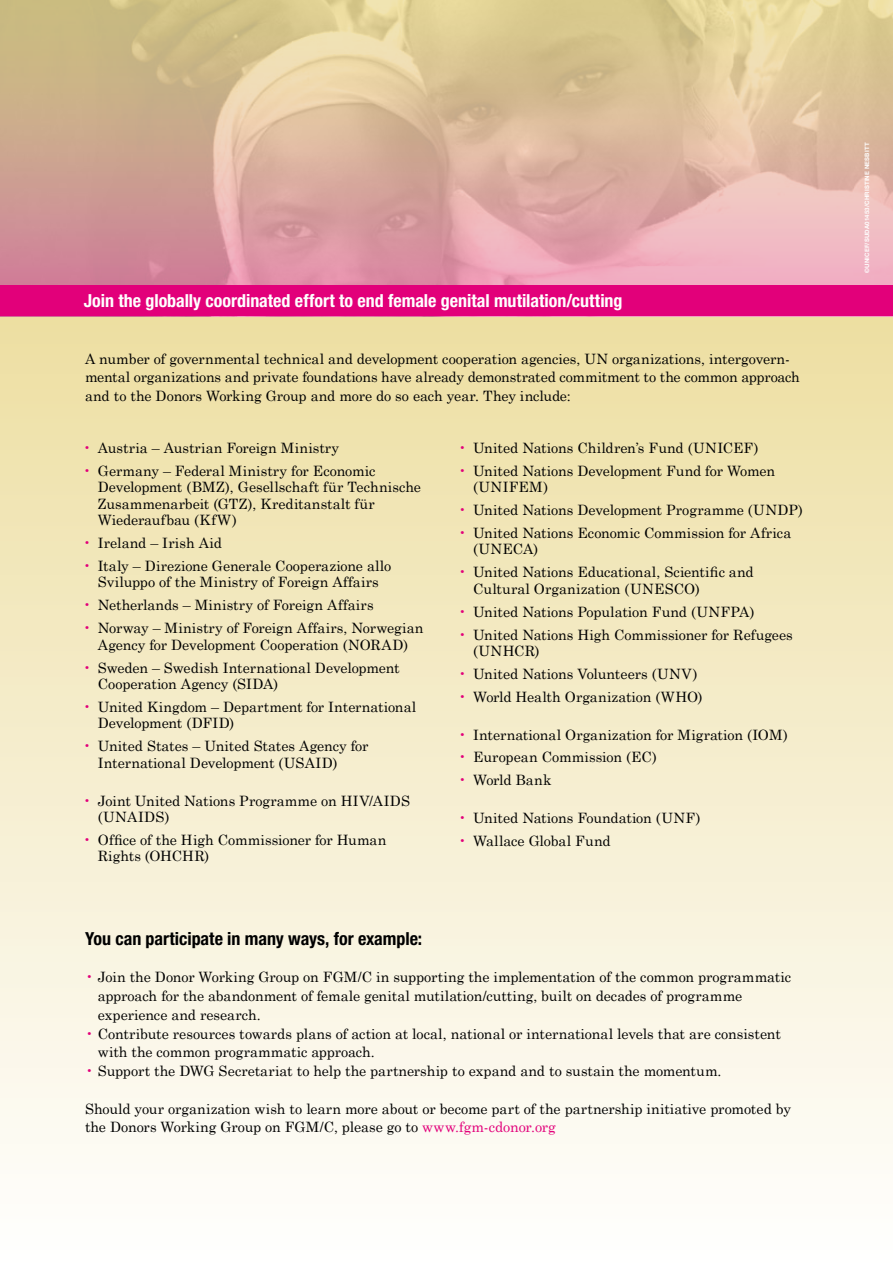
<style>
.page{position:relative;width:893px;height:1263px;background:#fff}
.page>*{position:absolute;margin:0;border:0;box-sizing:border-box;transform-origin:0 0}
.t1{font:700 condensed 18px "Helvetica Neue LT Std";color:#fff}
.t2{font:700 condensed 18px "Helvetica Neue LT Std";letter-spacing:-.005em;color:#000}
.t3{font:14.25px/18.8px "Century Schoolbook";letter-spacing:-.005em;color:#000}
.t4{font:700 6px "Helvetica Neue";letter-spacing:.025em;color:#fff}
.s1{color:#e2007a}
</style>
<div class="page">
<div style="left:0;top:309px;width:893px;height:954px;background:linear-gradient(to bottom,#eddea2,#fff)"></div>
<img style="left:0;top:0;width:893px;height:286px">
<div style="left:0;top:286px;width:893px;height:30px;background:#e2007a"></div>
<p class="t1" style="left:84px;top:290px;width:540px">Join the globally coordinated effort to end female genital mutilation/cutting</p>
<p class="t3" style="left:85px;top:349px;width:716px">A number of governmental technical and development cooperation agencies, UN organizations, intergovern&shy;mental organizations and private foundations have already demonstrated commitment to the common approach and to the Donors Working Group and more do so each year. They include:</p>
<p class="t3" style="left:83px;top:438px;width:258px"><span class="s1">•</span> Austria – Austrian Foreign Ministry</p>
<p class="t3" style="left:458px;top:438px;width:302px"><span class="s1">•</span> United Nations Children’s Fund (UNICEF)</p>
<p class="t3" style="left:83px;top:461px;width:294px"><span class="s1">•</span> Germany – Federal Ministry for Economic</p>
<p class="t3" style="left:458px;top:461px;width:318px"><span class="s1">•</span> United Nations Development Fund for Women</p>
<p class="t3" style="left:98px;top:477px;width:325px">Development (BMZ), Gesellschaft für Technische</p>
<p class="t3" style="left:473px;top:477px;width:77px">(UNIFEM)</p>
<p class="t3" style="left:98px;top:494px;width:279px">Zusammenarbeit (GTZ), Kreditanstalt für</p>
<p class="t3" style="left:458px;top:500px;width:346px"><span class="s1">•</span> United Nations Development Programme (UNDP)</p>
<p class="t3" style="left:98px;top:510px;width:140px">Wiederaufbau (KfW)</p>
<p class="t3" style="left:458px;top:523px;width:335px"><span class="s1">•</span> United Nations Economic Commission for Africa</p>
<p class="t3" style="left:83px;top:533px;width:140px"><span class="s1">•</span> Ireland – Irish Aid</p>
<p class="t3" style="left:473px;top:539px;width:67px">(UNECA)</p>
<p class="t3" style="left:83px;top:556px;width:310px"><span class="s1">•</span> Italy – Direzione Generale Cooperazione allo</p>
<p class="t3" style="left:458px;top:562px;width:297px"><span class="s1">•</span> United Nations Educational, Scientific and</p>
<p class="t3" style="left:98px;top:573px;width:283px">Sviluppo of the Ministry of Foreign Affairs</p>
<p class="t3" style="left:473px;top:579px;width:228px">Cultural Organization (UNESCO)</p>
<p class="t3" style="left:83px;top:595px;width:292px"><span class="s1">•</span> Netherlands – Ministry of Foreign Affairs</p>
<p class="t3" style="left:458px;top:602px;width:298px"><span class="s1">•</span> United Nations Population Fund (UNFPA)</p>
<p class="t3" style="left:83px;top:618px;width:342px"><span class="s1">•</span> Norway – Ministry of Foreign Affairs, Norwegian</p>
<p class="t3" style="left:458px;top:625px;width:336px"><span class="s1">•</span> United Nations High Commissioner for Refugees</p>
<p class="t3" style="left:98px;top:635px;width:312px">Agency for Development Cooperation (NORAD)</p>
<p class="t3" style="left:473px;top:641px;width:68px">(UNHCR)</p>
<p class="t3" style="left:83px;top:658px;width:318px"><span class="s1">•</span> Sweden – Swedish International Development</p>
<p class="t3" style="left:458px;top:664px;width:241px"><span class="s1">•</span> United Nations Volunteers (UNV)</p>
<p class="t3" style="left:98px;top:674px;width:182px">Cooperation Agency (SIDA)</p>
<p class="t3" style="left:458px;top:687px;width:246px"><span class="s1">•</span> World Health Organization (WHO)</p>
<p class="t3" style="left:98px;top:698px;width:320px;line-height:16.5px;text-indent:-15px"><span class="s1">•</span> United Kingdom – Department for International<br>Development (DFID)</p>
<p class="t3" style="left:458px;top:725px;width:331px"><span class="s1">•</span> International Organization for Migration (IOM)</p>
<p class="t3" style="left:83px;top:736px;width:287px"><span class="s1">•</span> United States – United States Agency for</p>
<p class="t3" style="left:458px;top:747px;width:200px"><span class="s1">•</span> European Commission (EC)</p>
<p class="t3" style="left:98px;top:753px;width:241px">International Development (USAID)</p>
<p class="t3" style="left:98px;top:792px;width:314px;line-height:16.5px;text-indent:-15px"><span class="s1">•</span> Joint United Nations Programme on HIV/AIDS (UNAIDS)</p>
<p class="t3" style="left:458px;top:770px;width:95px"><span class="s1">•</span> World Bank</p>
<p class="t3" style="left:458px;top:808px;width:244px"><span class="s1">•</span> United Nations Foundation (UNF)</p>
<p class="t3" style="left:83px;top:830px;width:305px"><span class="s1">•</span> Office of the High Commissioner for Human</p>
<p class="t3" style="left:458px;top:831px;width:154px"><span class="s1">•</span> Wallace Global Fund</p>
<p class="t3" style="left:98px;top:847px;width:113px">Rights (OHCHR)</p>
<h4 class="t2" style="left:85px;top:927px;width:339px">You can participate in many ways, for example:</h4>
<p class="t3" style="left:98px;top:967px;width:695px;text-indent:-13px"><span class="s1">•</span> Join the Donor Working Group on FGM/C in supporting the implementation of the common programmatic approach for the abandonment of female genital mutilation/cutting, built on decades of programme experience and research.</p>
<p class="t3" style="left:98px;top:1024px;width:685px;text-indent:-13px"><span class="s1">•</span> Contribute resources towards plans of action at local, national or international levels that are consistent with the common programmatic approach.</p>
<p class="t3" style="left:85px;top:1061px;width:638px"><span class="s1">•</span> Support the DWG Secretariat to help the partnership to expand and to sustain the momentum.</p>
<p class="t3" style="left:85px;top:1099px;width:708px">Should your organization wish to learn more about or become part of the partnership initiative promoted by the Donors Working Group on FGM/C, please go to <span class="s1">www.fgm-cdonor.org</span></p>
<p class="t4" style="left:863px;top:273px;width:132px;rotate:-90deg">©UNICEF/SUDA01453/CHRISTINE NESBITT</p>
</div>
